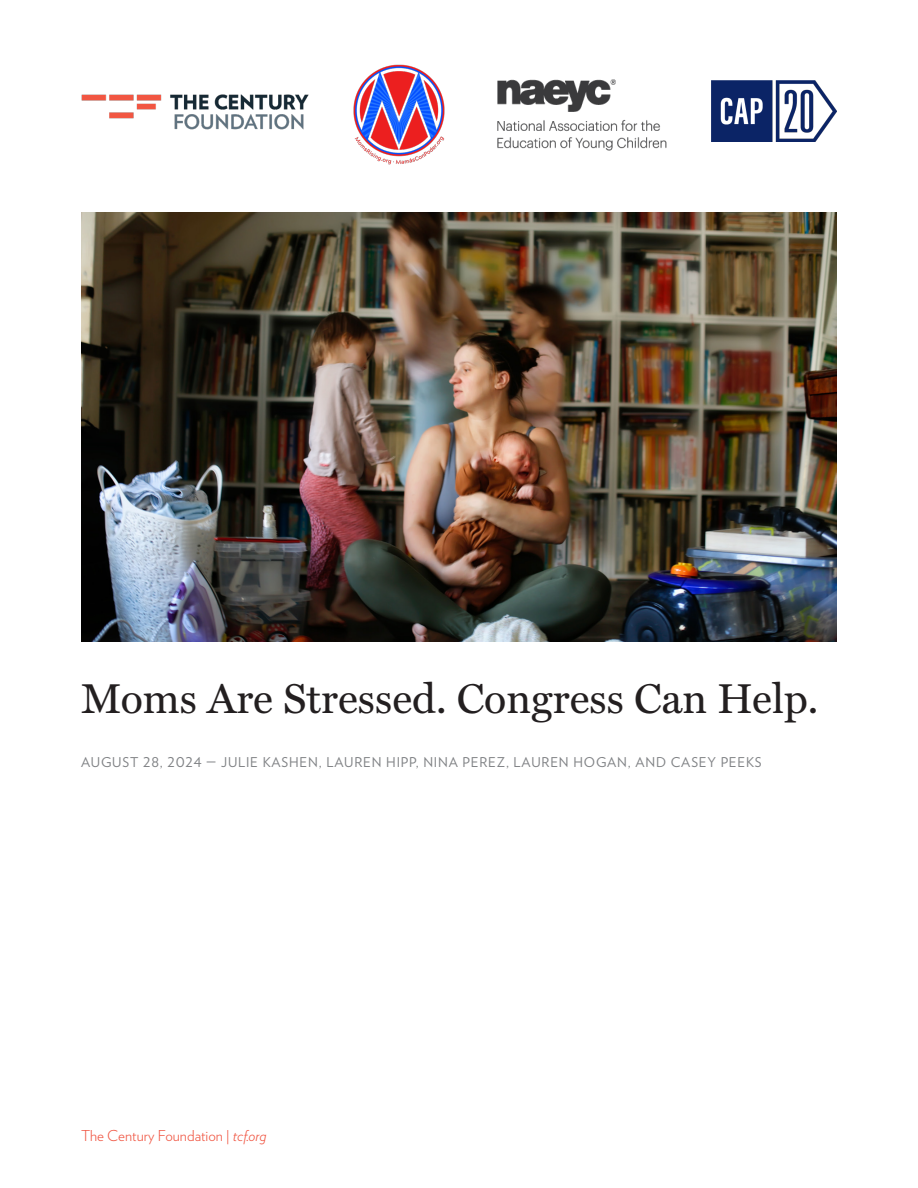
<style>
.page{position:relative;width:918px;height:1188px;background:#fff}
.page>*{position:absolute;margin:0;border:0;box-sizing:border-box;transform-origin:0 0}
.t1{font:42px "Miller Text";color:#231f20}
.t2{font:300 15px "Verlag";color:#f05542}
.t3{font:13.5px "Verlag";letter-spacing:.06em;color:#808285}
.s1{font-style:italic}
</style>
<div class="page">
<img style="left:81px;top:212px;width:756px;height:430px">
<img style="left:81px;top:94px;width:228px;height:36px">
<img style="left:711px;top:80px;width:126px;height:62px">
<img style="left:353px;top:64px;width:92px;height:101px">
<img style="left:498px;top:80px;width:169px;height:70px">
<p class="t1" style="left:81px;top:675px;width:739px">Moms Are Stressed. Congress Can Help.</p>
<p class="t3" style="left:81px;top:752px;width:682px">AUGUST 28, 2024 — JULIE KASHEN, LAUREN HIPP, NINA PEREZ, LAUREN HOGAN, AND CASEY PEEKS</p>
<p class="t2" style="left:81px;top:1124px;width:187px">The Century Foundation | <span class="s1">tcf.org</span></p>
</div>
